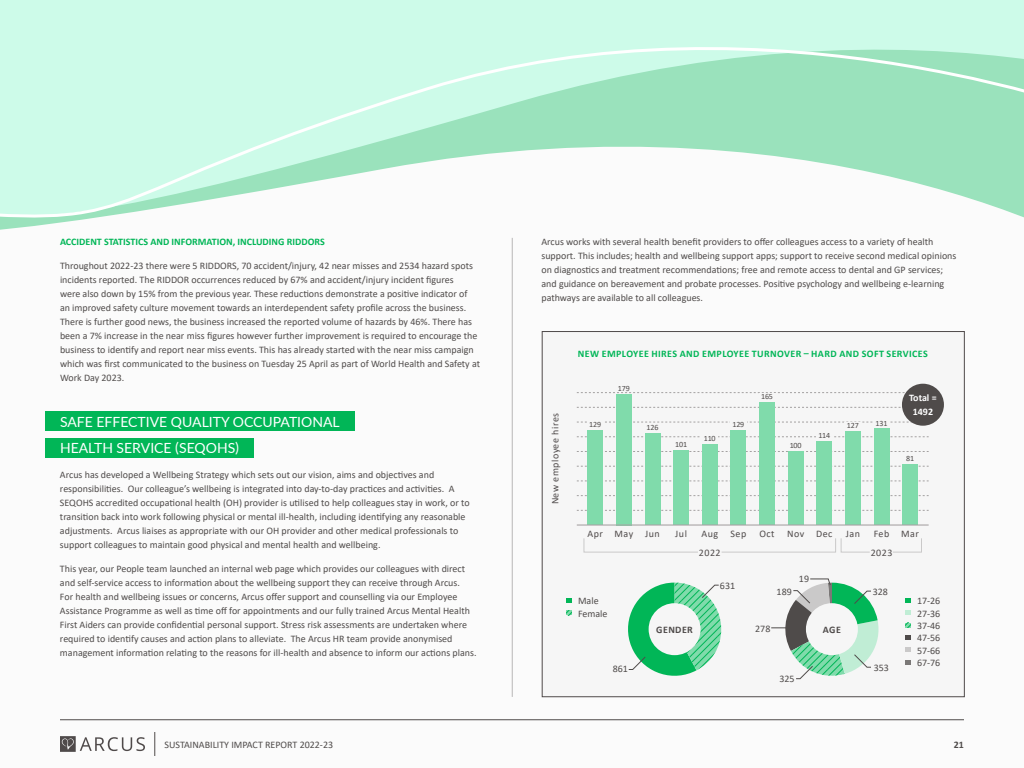
<style>
.page{position:relative;width:1024px;height:768px;background:#fbfbfb}
.page>*{position:absolute;margin:0;border:0;box-sizing:border-box;transform-origin:0 0}
.t1{font:14px/26px "Lato";color:#fff}
.t2{font:10px/14px "Calibri";color:#4f4b4a}
.t3{font:10px "Calibri";letter-spacing:.05em;color:#4f4a4a}
.t4{font:700 10px "Calibri";letter-spacing:.04em;color:#01b657}
.t5{font:700 10px "Calibri";letter-spacing:.01em;color:#01b657}
.t6{font:700 10px "Calibri";letter-spacing:.04em;color:#4f4b4a}
.t7{font:700 10px/14px "Calibri";color:#fff;text-align:center}
.t8{font:8px "Calibri";letter-spacing:-.02em;color:#4f4b4a}
</style>
<div class="page">
<svg style="left:60px;top:736px;width:85px;height:16px"></svg>
<svg style="left:154px;top:732px;width:1px;height:24px"></svg>
<hr style="left:60px;top:720px;width:904px;height:1px;background:#4f4b4a">
<div style="left:45px;top:411px;width:310px;height:20px;background:#01b657"></div>
<svg style="left:0;top:0;width:1024px;height:227px"></svg>
<hr style="left:512px;top:238px;width:1px;height:459px;background:#b8b7b7">
<div style="left:45px;top:438px;width:209px;height:20px;background:#01b657"></div>
<div style="left:542px;top:331px;width:423px;height:366px;background:#f6f6f6;border:1px solid #4f4a4a"></div>
<svg style="left:577px;top:510px;width:352px;height:1px"></svg>
<svg style="left:577px;top:495px;width:352px;height:1px"></svg>
<svg style="left:577px;top:481px;width:352px;height:1px"></svg>
<svg style="left:577px;top:466px;width:352px;height:1px"></svg>
<svg style="left:577px;top:451px;width:352px;height:1px"></svg>
<svg style="left:577px;top:422px;width:334px;height:1px"></svg>
<svg style="left:577px;top:437px;width:352px;height:1px"></svg>
<svg style="left:577px;top:392px;width:329px;height:1px"></svg>
<svg style="left:577px;top:407px;width:324px;height:1px"></svg>
<div style="left:902px;top:465px;width:16px;height:60px;background:#80dbab"></div>
<div style="left:816px;top:442px;width:16px;height:83px;background:#80dbab"></div>
<div style="left:673px;top:450px;width:16px;height:75px;background:#80dbab"></div>
<div style="left:874px;top:429px;width:16px;height:96px;background:#80dbab"></div>
<div style="left:730px;top:431px;width:16px;height:94px;background:#80dbab"></div>
<div style="left:788px;top:451px;width:16px;height:74px;background:#80dbab"></div>
<div style="left:645px;top:433px;width:16px;height:92px;background:#80dbab"></div>
<div style="left:845px;top:431px;width:16px;height:94px;background:#80dbab"></div>
<div style="left:702px;top:444px;width:16px;height:81px;background:#80dbab"></div>
<div style="left:759px;top:402px;width:16px;height:123px;background:#80dbab"></div>
<div style="left:616px;top:394px;width:16px;height:131px;background:#80dbab"></div>
<div style="left:587px;top:431px;width:16px;height:94px;background:#80dbab"></div>
<hr style="left:577px;top:524px;width:352px;height:2px;background:#a7a3a4">
<svg style="left:893px;top:538px;width:29px;height:15px"></svg>
<svg style="left:721px;top:538px;width:149px;height:15px"></svg>
<svg style="left:583px;top:538px;width:115px;height:15px"></svg>
<div style="left:587px;top:421px;width:16px;height:6px;background:#f6f6f6"></div>
<div style="left:702px;top:435px;width:16px;height:6px;background:#f6f6f6"></div>
<div style="left:730px;top:421px;width:17px;height:6px;background:#f6f6f6"></div>
<div style="left:816px;top:432px;width:17px;height:6px;background:#f6f6f6"></div>
<div style="left:845px;top:422px;width:16px;height:6px;background:#f6f6f6"></div>
<div style="left:873px;top:420px;width:17px;height:6px;background:#f6f6f6"></div>
<div style="left:902px;top:384px;width:42px;height:42px;background:#4f4b4a;border-radius:50%"></div>
<svg style="left:628px;top:583px;width:93px;height:93px"></svg>
<svg style="left:905px;top:598px;width:5px;height:5px"></svg>
<svg style="left:905px;top:648px;width:5px;height:4px"></svg>
<svg style="left:905px;top:623px;width:5px;height:4px"></svg>
<svg style="left:905px;top:635px;width:5px;height:5px"></svg>
<svg style="left:905px;top:611px;width:5px;height:4px"></svg>
<svg style="left:905px;top:660px;width:5px;height:4px"></svg>
<svg style="left:771px;top:578px;width:108px;height:102px"></svg>
<svg style="left:566px;top:598px;width:5px;height:5px"></svg>
<svg style="left:566px;top:610px;width:5px;height:5px"></svg>
<p class="t5" style="left:60px;top:235px;width:266px">ACCIDENT STATISTICS AND INFORMATION, INCLUDING RIDDORS</p>
<p class="t2" style="left:60px;top:259px;width:422px">Throughout 2022-23 there were 5 RIDDORS, 70 accident/injury, 42 near misses and 2534 hazard spots incidents reported. The RIDDOR occurrences reduced by 67% and accident/injury incident figures<br>were also down by 15% from the previous year. These reductions demonstrate a positive indicator of<br>an improved safety culture movement towards an interdependent safety profile across the business.<br>There is further good news, the business increased the reported volume of hazards by 46%. There has been a 7% increase in the near miss figures however further improvement is required to encourage the business to identify and report near miss events. This has already started with the near miss campaign which was first communicated to the business on Tuesday 25 April as part of World Health and Safety at Work Day 2023.</p>
<h1 class="t1" style="left:60px;top:408px;width:281px">SAFE EFFECTIVE QUALITY OCCUPATIONAL<br>HEALTH SERVICE (SEQOHS)</h1>
<p class="t2" style="left:60px;top:467px;width:411px">Arcus has developed a Wellbeing Strategy which sets out our vision, aims and objectives and responsibilities. Our colleague’s wellbeing is integrated into day-to-day practices and activities. A SEQOHS accredited occupational health (OH) provider is utilised to help colleagues stay in work, or to transition back into work following physical or mental ill-health, including identifying any reasonable adjustments. Arcus liaises as appropriate with our OH provider and other medical professionals to support colleagues to maintain good physical and mental health and wellbeing.</p>
<p class="t2" style="left:60px;top:561px;width:418px">This year, our People team launched an internal web page which provides our colleagues with direct and self-service access to information about the wellbeing support they can receive through Arcus.<br>For health and wellbeing issues or concerns, Arcus offer support and counselling via our Employee Assistance Programme as well as time off for appointments and our fully trained Arcus Mental Health First Aiders can provide confidential personal support. Stress risk assessments are undertaken where required to identify causes and action plans to alleviate. The Arcus HR team provide anonymised management information relating to the reasons for ill-health and absence to inform our actions plans.</p>
<p class="t2" style="left:541px;top:235px;width:416px">Arcus works with several health benefit providers to offer colleagues access to a variety of health support. This includes; health and wellbeing support apps; support to receive second medical opinions on diagnostics and treatment recommendations; free and remote access to dental and GP services; and guidance on bereavement and probate processes. Positive psychology and wellbeing e-learning pathways are available to all colleagues.</p>
<p class="t4" style="left:578px;top:347px;width:351px">NEW EMPLOYEE HIRES AND EMPLOYEE TURNOVER – HARD AND SOFT SERVICES</p>
<p class="t3" style="left:548px;top:504px;width:93px;rotate:-90deg">New employee hires</p>
<p class="t8" style="left:589px;top:419px;width:13px">129</p>
<p class="t8" style="left:618px;top:383px;width:13px">179</p>
<p class="t8" style="left:647px;top:422px;width:13px">126</p>
<p class="t8" style="left:675px;top:439px;width:13px">101</p>
<p class="t8" style="left:704px;top:433px;width:13px">110</p>
<p class="t8" style="left:732px;top:419px;width:13px">129</p>
<p class="t8" style="left:761px;top:391px;width:13px">165</p>
<p class="t8" style="left:790px;top:440px;width:13px">100</p>
<p class="t8" style="left:818px;top:430px;width:13px">114</p>
<p class="t8" style="left:847px;top:420px;width:13px">127</p>
<p class="t8" style="left:876px;top:417px;width:13px">131</p>
<p class="t7" style="left:909px;top:391px;width:29px">Total =<br>1492</p>
<p class="t8" style="left:906px;top:453px;width:9px">81</p>
<p class="t3" style="left:588px;top:527px;width:74px">Apr May Jun</p>
<p class="t3" style="left:675px;top:527px;width:13px">Jul</p>
<p class="t3" style="left:701px;top:527px;width:46px">Aug Sep</p>
<p class="t3" style="left:759px;top:527px;width:75px">Oct Nov Dec</p>
<p class="t3" style="left:846px;top:527px;width:16px">Jan</p>
<p class="t3" style="left:874px;top:527px;width:47px">Feb Mar</p>
<p class="t3" style="left:699px;top:546px;width:23px">2022</p>
<p class="t3" style="left:871px;top:546px;width:23px">2023</p>
<p class="t2" style="left:578px;top:595px;width:31px;line-height:12.2px">Male<br>Female</p>
<p class="t2" style="left:613px;top:662px;width:17px">861</p>
<p class="t6" style="left:656px;top:623px;width:38px">GENDER</p>
<p class="t2" style="left:720px;top:578px;width:17px">631</p>
<p class="t2" style="left:777px;top:584px;width:17px">189</p>
<p class="t2" style="left:799px;top:572px;width:12px">19</p>
<p class="t2" style="left:755px;top:621px;width:17px">278</p>
<p class="t6" style="left:823px;top:623px;width:19px">AGE</p>
<p class="t2" style="left:779px;top:672px;width:17px">325</p>
<p class="t2" style="left:873px;top:584px;width:17px">328</p>
<p class="t2" style="left:874px;top:661px;width:17px">353</p>
<p class="t2" style="left:917px;top:595px;width:25px;line-height:12.3px;text-align:justify">17-26<br>27-36<br>37-46<br>47-56<br>57-66<br>67-76</p>
<p class="t2" style="left:165px;top:737px;width:170px">SUSTAINABILITY IMPACT REPORT 2022-23</p>
<p class="t6" style="left:954px;top:737px;width:12px">21</p>
</div>
